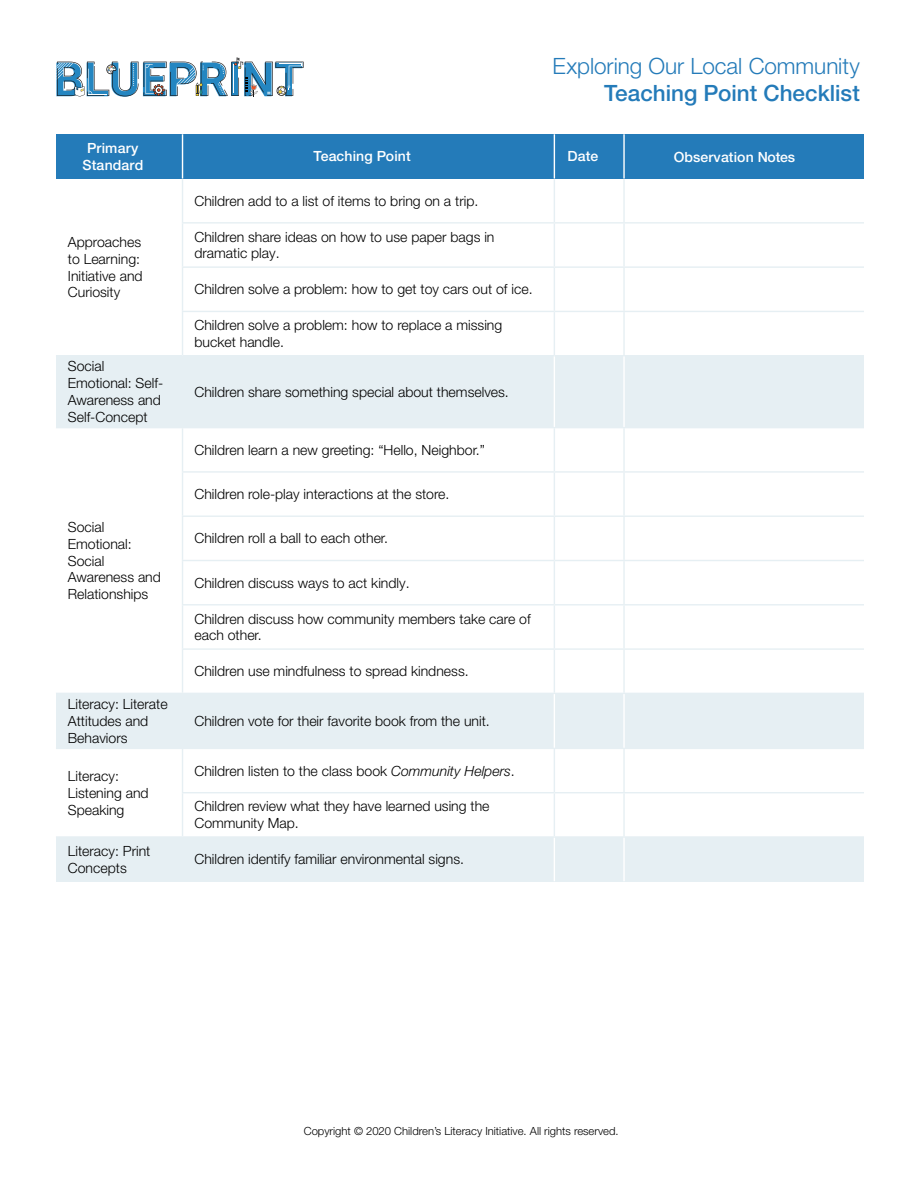
<style>
.page{position:relative;width:918px;height:1188px;background:#fff}
.page>*{position:absolute;margin:0;border:0;box-sizing:border-box;transform-origin:0 0}
.t1{font:300 22.5px "Helvetica Neue LT Pro";letter-spacing:-.005em;color:#247bb9}
.t2{font:500 22.5px "Helvetica Neue LT Pro";color:#247bb9}
.t3{font:300 14.1px/16.8px "Helvetica Neue LT Pro";color:#000}
.t4{font:500 14.1px/16.8px "Helvetica Neue LT Pro";letter-spacing:.01em;color:#fff;text-align:center}
.t5{font:300 11.25px "Helvetica Neue LT Pro";color:#000}
.s1{font-style:italic}
</style>
<div class="page">
<svg style="left:56px;top:57px;width:248px;height:40px"></svg>
<div style="left:183px;top:837px;width:371px;height:44px;background:#e6eff3"></div>
<div style="left:56px;top:837px;width:127px;height:44px;background:#e6eff3"></div>
<div style="left:183px;top:693px;width:371px;height:55px;background:#e6eff3"></div>
<div style="left:56px;top:693px;width:127px;height:55px;background:#e6eff3"></div>
<div style="left:183px;top:356px;width:371px;height:72px;background:#e6eff3"></div>
<div style="left:56px;top:356px;width:127px;height:72px;background:#e6eff3"></div>
<hr style="left:182px;top:179px;width:1px;height:43px;background:#e6eff3">
<hr style="left:554px;top:179px;width:1px;height:43px;background:#e6eff3">
<hr style="left:623px;top:179px;width:2px;height:43px;background:#e6eff3">
<hr style="left:182px;top:222px;width:372px;height:2px;background:#e6eff3">
<hr style="left:554px;top:222px;width:70px;height:2px;background:#e6eff3">
<hr style="left:624px;top:222px;width:240px;height:2px;background:#e6eff3">
<hr style="left:182px;top:224px;width:1px;height:42px;background:#e6eff3">
<hr style="left:554px;top:224px;width:1px;height:42px;background:#e6eff3">
<hr style="left:623px;top:224px;width:2px;height:42px;background:#e6eff3">
<hr style="left:182px;top:266px;width:372px;height:2px;background:#e6eff3">
<hr style="left:554px;top:266px;width:70px;height:2px;background:#e6eff3">
<hr style="left:624px;top:266px;width:240px;height:2px;background:#e6eff3">
<hr style="left:182px;top:268px;width:1px;height:43px;background:#e6eff3">
<hr style="left:554px;top:268px;width:1px;height:43px;background:#e6eff3">
<hr style="left:623px;top:268px;width:2px;height:43px;background:#e6eff3">
<hr style="left:182px;top:311px;width:372px;height:1px;background:#e6eff3">
<hr style="left:554px;top:311px;width:70px;height:1px;background:#e6eff3">
<hr style="left:624px;top:311px;width:240px;height:1px;background:#e6eff3">
<hr style="left:182px;top:312px;width:1px;height:43px;background:#e6eff3">
<hr style="left:554px;top:312px;width:1px;height:43px;background:#e6eff3">
<hr style="left:623px;top:312px;width:2px;height:43px;background:#e6eff3">
<hr style="left:182px;top:428px;width:1px;height:43px;background:#e6eff3">
<hr style="left:554px;top:428px;width:1px;height:43px;background:#e6eff3">
<hr style="left:623px;top:428px;width:2px;height:43px;background:#e6eff3">
<hr style="left:182px;top:471px;width:372px;height:2px;background:#e6eff3">
<hr style="left:554px;top:471px;width:70px;height:2px;background:#e6eff3">
<hr style="left:624px;top:471px;width:240px;height:2px;background:#e6eff3">
<hr style="left:182px;top:473px;width:1px;height:43px;background:#e6eff3">
<hr style="left:554px;top:473px;width:1px;height:43px;background:#e6eff3">
<hr style="left:623px;top:473px;width:2px;height:43px;background:#e6eff3">
<hr style="left:182px;top:516px;width:372px;height:1px;background:#e6eff3">
<hr style="left:554px;top:516px;width:70px;height:1px;background:#e6eff3">
<hr style="left:624px;top:516px;width:240px;height:1px;background:#e6eff3">
<hr style="left:182px;top:517px;width:1px;height:43px;background:#e6eff3">
<hr style="left:554px;top:517px;width:1px;height:43px;background:#e6eff3">
<hr style="left:623px;top:517px;width:2px;height:43px;background:#e6eff3">
<hr style="left:182px;top:560px;width:372px;height:1px;background:#e6eff3">
<hr style="left:554px;top:560px;width:70px;height:1px;background:#e6eff3">
<hr style="left:624px;top:560px;width:240px;height:1px;background:#e6eff3">
<hr style="left:182px;top:561px;width:1px;height:43px;background:#e6eff3">
<hr style="left:554px;top:561px;width:1px;height:43px;background:#e6eff3">
<hr style="left:623px;top:561px;width:2px;height:43px;background:#e6eff3">
<hr style="left:182px;top:604px;width:372px;height:1px;background:#e6eff3">
<hr style="left:554px;top:604px;width:70px;height:1px;background:#e6eff3">
<hr style="left:624px;top:604px;width:240px;height:1px;background:#e6eff3">
<hr style="left:182px;top:606px;width:1px;height:42px;background:#e6eff3">
<hr style="left:554px;top:606px;width:1px;height:42px;background:#e6eff3">
<hr style="left:623px;top:606px;width:2px;height:42px;background:#e6eff3">
<hr style="left:182px;top:648px;width:372px;height:2px;background:#e6eff3">
<hr style="left:554px;top:648px;width:70px;height:2px;background:#e6eff3">
<hr style="left:624px;top:648px;width:240px;height:2px;background:#e6eff3">
<hr style="left:182px;top:650px;width:1px;height:43px;background:#e6eff3">
<hr style="left:554px;top:650px;width:1px;height:43px;background:#e6eff3">
<hr style="left:623px;top:650px;width:2px;height:43px;background:#e6eff3">
<hr style="left:182px;top:749px;width:1px;height:43px;background:#e6eff3">
<hr style="left:554px;top:749px;width:1px;height:43px;background:#e6eff3">
<hr style="left:623px;top:749px;width:2px;height:43px;background:#e6eff3">
<hr style="left:182px;top:792px;width:372px;height:1px;background:#e6eff3">
<hr style="left:554px;top:792px;width:70px;height:1px;background:#e6eff3">
<hr style="left:624px;top:792px;width:240px;height:1px;background:#e6eff3">
<hr style="left:182px;top:793px;width:1px;height:43px;background:#e6eff3">
<hr style="left:554px;top:793px;width:1px;height:43px;background:#e6eff3">
<hr style="left:623px;top:793px;width:2px;height:43px;background:#e6eff3">
<div style="left:56px;top:134px;width:127px;height:45px;background:#247bb9"></div>
<div style="left:183px;top:134px;width:371px;height:45px;background:#247bb9"></div>
<div style="left:554px;top:134px;width:70px;height:45px;background:#247bb9"></div>
<div style="left:624px;top:134px;width:240px;height:45px;background:#247bb9"></div>
<div style="left:554px;top:356px;width:70px;height:72px;background:#e6eff3"></div>
<div style="left:624px;top:356px;width:240px;height:72px;background:#e6eff3"></div>
<hr style="left:56px;top:355px;width:127px;height:1px;background:#e6eff3">
<hr style="left:183px;top:355px;width:371px;height:1px;background:#e6eff3">
<hr style="left:554px;top:355px;width:70px;height:1px;background:#e6eff3">
<hr style="left:624px;top:355px;width:240px;height:1px;background:#e6eff3">
<hr style="left:554px;top:356px;width:1px;height:71px;background:#fff">
<hr style="left:623px;top:356px;width:2px;height:71px;background:#fff">
<div style="left:554px;top:693px;width:70px;height:55px;background:#e6eff3"></div>
<div style="left:624px;top:693px;width:240px;height:55px;background:#e6eff3"></div>
<hr style="left:56px;top:748px;width:127px;height:1px;background:#e6eff3">
<hr style="left:183px;top:748px;width:371px;height:1px;background:#e6eff3">
<hr style="left:554px;top:748px;width:70px;height:1px;background:#e6eff3">
<hr style="left:624px;top:748px;width:240px;height:1px;background:#e6eff3">
<hr style="left:554px;top:694px;width:1px;height:54px;background:#fff">
<hr style="left:623px;top:694px;width:2px;height:54px;background:#fff">
<div style="left:554px;top:837px;width:70px;height:44px;background:#e6eff3"></div>
<div style="left:624px;top:837px;width:240px;height:44px;background:#e6eff3"></div>
<hr style="left:56px;top:836px;width:127px;height:2px;background:#e6eff3">
<hr style="left:183px;top:836px;width:371px;height:2px;background:#e6eff3">
<hr style="left:554px;top:836px;width:70px;height:2px;background:#e6eff3">
<hr style="left:624px;top:836px;width:240px;height:2px;background:#e6eff3">
<hr style="left:554px;top:838px;width:1px;height:43px;background:#fff">
<hr style="left:623px;top:838px;width:2px;height:43px;background:#fff">
<hr style="left:182px;top:134px;width:1px;height:45px;background:#fff">
<hr style="left:554px;top:134px;width:1px;height:45px;background:#fff">
<hr style="left:623px;top:134px;width:2px;height:45px;background:#fff">
<h1 class="t1" style="left:553px;top:52px;width:309px">Exploring Our Local Community</h1>
<h1 class="t2" style="left:604px;top:79px;width:257px">Teaching Point Checklist</h1>
<p class="t4" style="left:82px;top:139px;width:62px">Primary<br>Standard</p>
<p class="t4" style="left:313px;top:148px;width:99px">Teaching Point</p>
<p class="t4" style="left:568px;top:148px;width:32px">Date</p>
<p class="t4" style="left:674px;top:149px;width:123px">Observation Notes</p>
<p class="t3" style="left:194px;top:192px;width:285px">Children add to a list of items to bring on a trip.</p>
<p class="t3" style="left:194px;top:228px;width:302px">Children share ideas on how to use paper bags in</p>
<p class="t3" style="left:68px;top:233px;width:75px">Approaches</p>
<p class="t3" style="left:194px;top:245px;width:87px">dramatic play.</p>
<p class="t3" style="left:68px;top:250px;width:76px">to Learning:<br>Initiative and<br>Curiosity</p>
<p class="t3" style="left:194px;top:281px;width:340px">Children solve a problem: how to get toy cars out of ice.</p>
<p class="t3" style="left:194px;top:316px;width:309px">Children solve a problem: how to replace a missing bucket handle.</p>
<p class="t3" style="left:68px;top:358px;width:97px">Social<br>Emotional: Self-</p>
<p class="t3" style="left:68px;top:391px;width:94px">Awareness and<br>Self-Concept</p>
<p class="t3" style="left:68px;top:518px;width:38px">Social</p>
<p class="t3" style="left:68px;top:535px;width:94px">Emotional:<br>Social<br>Awareness and</p>
<p class="t3" style="left:68px;top:586px;width:82px">Relationships</p>
<p class="t3" style="left:68px;top:695px;width:101px">Literacy: Literate<br>Attitudes and</p>
<p class="t3" style="left:68px;top:729px;width:61px">Behaviors</p>
<p class="t3" style="left:68px;top:767px;width:82px">Literacy:<br>Listening and<br>Speaking</p>
<p class="t3" style="left:68px;top:842px;width:84px">Literacy: Print</p>
<p class="t3" style="left:68px;top:859px;width:60px">Concepts</p>
<p class="t3" style="left:194px;top:383px;width:316px">Children share something special about themselves.</p>
<p class="t3" style="left:194px;top:441px;width:292px">Children learn a new greeting: “Hello, Neighbor.”</p>
<p class="t3" style="left:194px;top:485px;width:256px">Children role-play interactions at the store.</p>
<p class="t3" style="left:194px;top:530px;width:195px">Children roll a ball to each other.</p>
<p class="t3" style="left:194px;top:574px;width:217px">Children discuss ways to act kindly.</p>
<p class="t3" style="left:194px;top:610px;width:338px">Children discuss how community members take care of each other.</p>
<p class="t3" style="left:194px;top:663px;width:276px">Children use mindfulness to spread kindness.</p>
<p class="t3" style="left:194px;top:712px;width:297px">Children vote for their favorite book from the unit.</p>
<p class="t3" style="left:194px;top:762px;width:322px">Children listen to the class book <span class="s1">Community Helpers</span>.</p>
<p class="t3" style="left:194px;top:798px;width:297px">Children review what they have learned using the<br>Community Map.</p>
<p class="t3" style="left:194px;top:850px;width:271px">Children identify familiar environmental signs.</p>
<p class="t5" style="left:304px;top:1125px;width:316px">Copyright © 2020 Children’s Literacy Initiative. All rights reserved.</p>
</div>
